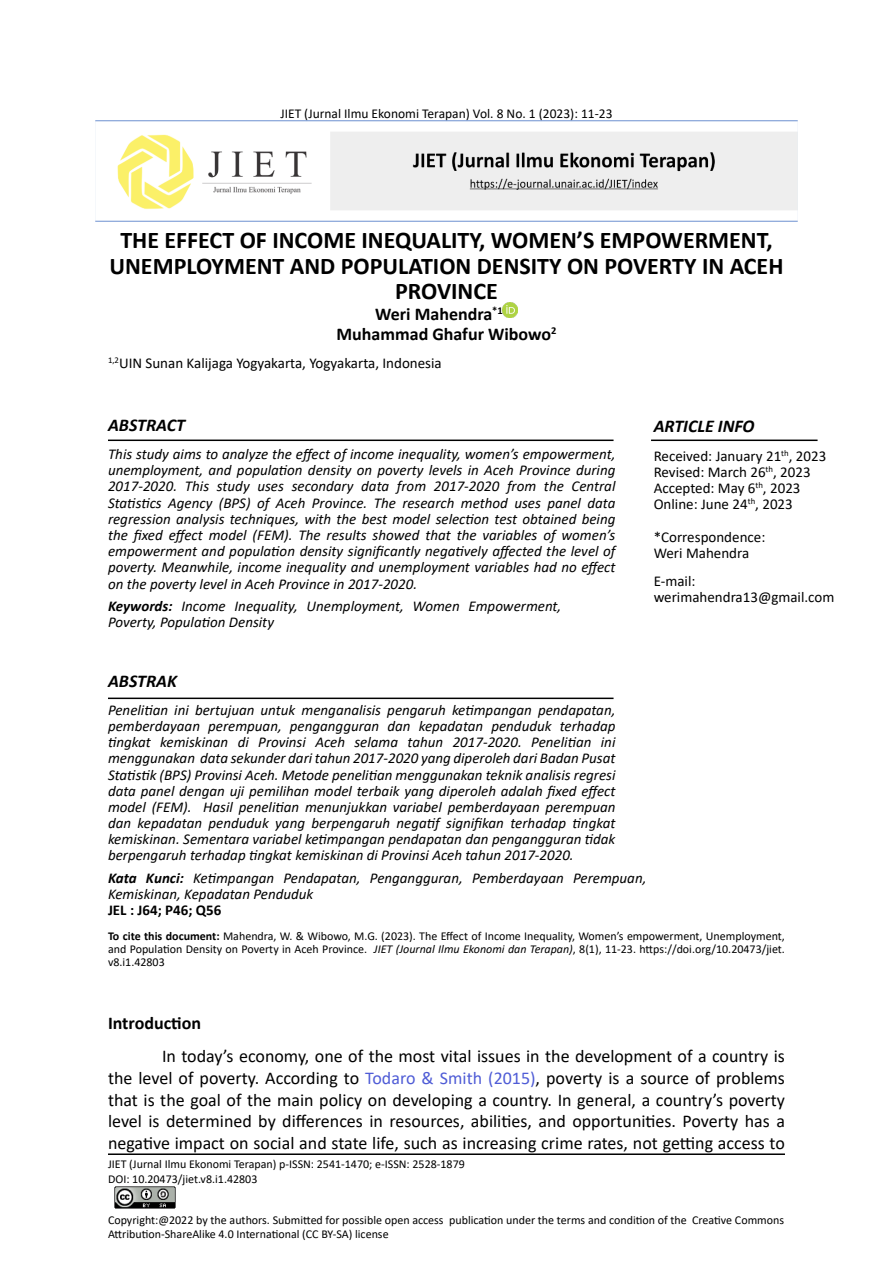
<style>
.page{position:relative;width:893px;height:1263px;background:#fff}
.page>*{position:absolute;margin:0;border:0;box-sizing:border-box;transform-origin:0 0}
.t1{font:700 24px/26px "Calibri";color:#000;text-align:center}
.t2{font:18px/21.6px "Calibri";color:#000;text-align:justify}
.t3{font:700 18px "Calibri";color:#000}
.t4{font:italic 700 18px "Calibri";color:#000}
.t5{font:italic 15px/16.2px "Calibri";color:#000;text-align:justify}
.t6{font:15px "Calibri";color:#000}
.t7{font:700 15px "Calibri";color:#000}
.t8{font:13.5px "Calibri";color:#000}
.t9{font:12px/12.9px "Calibri";color:#000;text-align:justify}
.s1{font-weight:700}
.s2{font-style:italic}
.s3{color:#4f5cd6}
</style>
<div class="page">
<img style="left:95px;top:121px;width:702px;height:101px">
<img style="left:503px;top:302px;width:15px;height:15px">
<img style="left:114px;top:1186px;width:62px;height:23px">
<hr style="left:108px;top:1153px;width:677px;height:2px;background:#000">
<hr style="left:108px;top:440px;width:506px;height:1px;background:#000">
<hr style="left:108px;top:698px;width:506px;height:1px;background:#000">
<hr style="left:651px;top:440px;width:167px;height:1px;background:#000">
<p class="t8" style="left:280px;top:104px;width:334px">JIET (Jurnal Ilmu Ekonomi Terapan) Vol. 8 No. 1 (2023): 11-23</p>
<p class="t1" style="left:109px;top:226px;width:675px">THE EFFECT OF INCOME INEQUALITY, WOMEN’S EMPOWERMENT,<br>UNEMPLOYMENT AND POPULATION DENSITY ON POVERTY IN ACEH<br>PROVINCE</p>
<p class="t3" style="left:375px;top:302px;width:129px">Weri Mahendra<sup>*1</sup></p>
<p class="t3" style="left:337px;top:321px;width:221px">Muhammad Ghafur Wibowo<sup>2</sup></p>
<p class="t6" style="left:108px;top:353px;width:335px"><sup>1,2</sup>UIN Sunan Kalijaga Yogyakarta, Yogyakarta, Indonesia</p>
<p class="t4" style="left:108px;top:412px;width:79px">ABSTRACT</p>
<p class="t5" style="left:108px;top:445px;width:509px">This study aims to analyze the effect of income inequality, women’s empowerment, unemployment, and population density on poverty levels in Aceh Province during 2017-2020. This study uses secondary data from 2017-2020 from the Central Statistics Agency (BPS) of Aceh Province. The research method uses panel data regression analysis techniques, with the best model selection test obtained being the fixed effect model (FEM). The results showed that the variables of women’s empowerment and population density significantly negatively affected the level of poverty. Meanwhile, income inequality and unemployment variables had no effect on the poverty level in Aceh Province in 2017-2020.</p>
<p class="t5" style="left:108px;top:597px;width:455px"><span class="s1">Keywords:</span> Income Inequality, Unemployment, Women Empowerment,<br>Poverty, Population Density</p>
<p class="t4" style="left:654px;top:414px;width:102px">ARTICLE INFO</p>
<p class="t6" style="left:654px;top:445px;width:174px">Received: January 21<sup>th</sup>, 2023</p>
<p class="t6" style="left:654px;top:461px;width:159px">Revised: March 26<sup>th</sup>, 2023</p>
<p class="t6" style="left:654px;top:478px;width:148px">Accepted: May 6<sup>th</sup>, 2023</p>
<p class="t6" style="left:654px;top:494px;width:141px">Online: June 24<sup>th</sup>, 2023</p>
<p class="t6" style="left:654px;top:526px;width:113px">*Correspondence:</p>
<p class="t6" style="left:654px;top:542px;width:97px">Weri Mahendra</p>
<p class="t6" style="left:654px;top:571px;width:43px">E-mail:</p>
<p class="t6" style="left:654px;top:587px;width:182px">werimahendra13@gmail.com</p>
<p class="t4" style="left:108px;top:668px;width:70px">ABSTRAK</p>
<p class="t5" style="left:108px;top:701px;width:509px">Penelitian ini bertujuan untuk menganalisis pengaruh ketimpangan pendapatan, pemberdayaan perempuan, pengangguran dan kepadatan penduduk terhadap tingkat kemiskinan di Provinsi Aceh selama tahun 2017-2020. Penelitian ini menggunakan data sekunder dari tahun 2017-2020 yang diperoleh dari Badan Pusat Statistik (BPS) Provinsi Aceh. Metode penelitian menggunakan teknik analisis regresi data panel dengan uji pemilihan model terbaik yang diperoleh adalah fixed effect model (FEM). Hasil penelitian menunjukkan variabel pemberdayaan perempuan dan kepadatan penduduk yang berpengaruh negatif signifikan terhadap tingkat kemiskinan. Sementara variabel ketimpangan pendapatan dan pengangguran tidak berpengaruh terhadap tingkat kemiskinan di Provinsi Aceh tahun 2017-2020.</p>
<p class="t5" style="left:108px;top:869px;width:540px"><span class="s1">Kata Kunci:</span> Ketimpangan Pendapatan, Pengangguran, Pemberdayaan Perempuan,<br>Kemiskinan, Kepadatan Penduduk</p>
<p class="t7" style="left:108px;top:899px;width:115px">JEL : J64; P46; Q56</p>
<p class="t9" style="left:108px;top:929px;width:678px"><span class="s1">To cite this document:</span> Mahendra, W. &amp; Wibowo, M.G. (2023). The Effect of Income Inequality, Women’s empowerment, Unemployment, and Population Density on Poverty in Aceh Province. <span class="s2">JIET (Journal Ilmu Ekonomi dan Terapan)</span>, 8(1), 11-23. https://doi.org/10.20473/jiet. v8.i1.42803</p>
<p class="t3" style="left:108px;top:1010px;width:95px">Introduction</p>
<p class="t2" style="left:108px;top:1045px;width:678px;text-indent:54px">In today’s economy, one of the most vital issues in the development of a country is the level of poverty. According to <span class="s3">Todaro &amp; Smith (2015)</span>, poverty is a source of problems that is the goal of the main policy on developing a country. In general, a country’s poverty level is determined by differences in resources, abilities, and opportunities. Poverty has a negative impact on social and state life, such as increasing crime rates, not getting access to</p>
<p class="t9" style="left:108px;top:1158px;width:358px">JIET (Jurnal Ilmu Ekonomi Terapan) p-ISSN: 2541-1470; e-ISSN: 2528-1879</p>
<p class="t9" style="left:108px;top:1172px;width:151px">DOI: 10.20473/jiet.v8.i1.42803</p>
<p class="t9" style="left:108px;top:1212px;width:678px;line-height:14.4px">Copyright:@2022 by the authors. Submitted for possible open access publication under the terms and condition of the Creative Commons<br>Attribution-ShareAlike 4.0 International (CC BY-SA) license</p>
</div>
